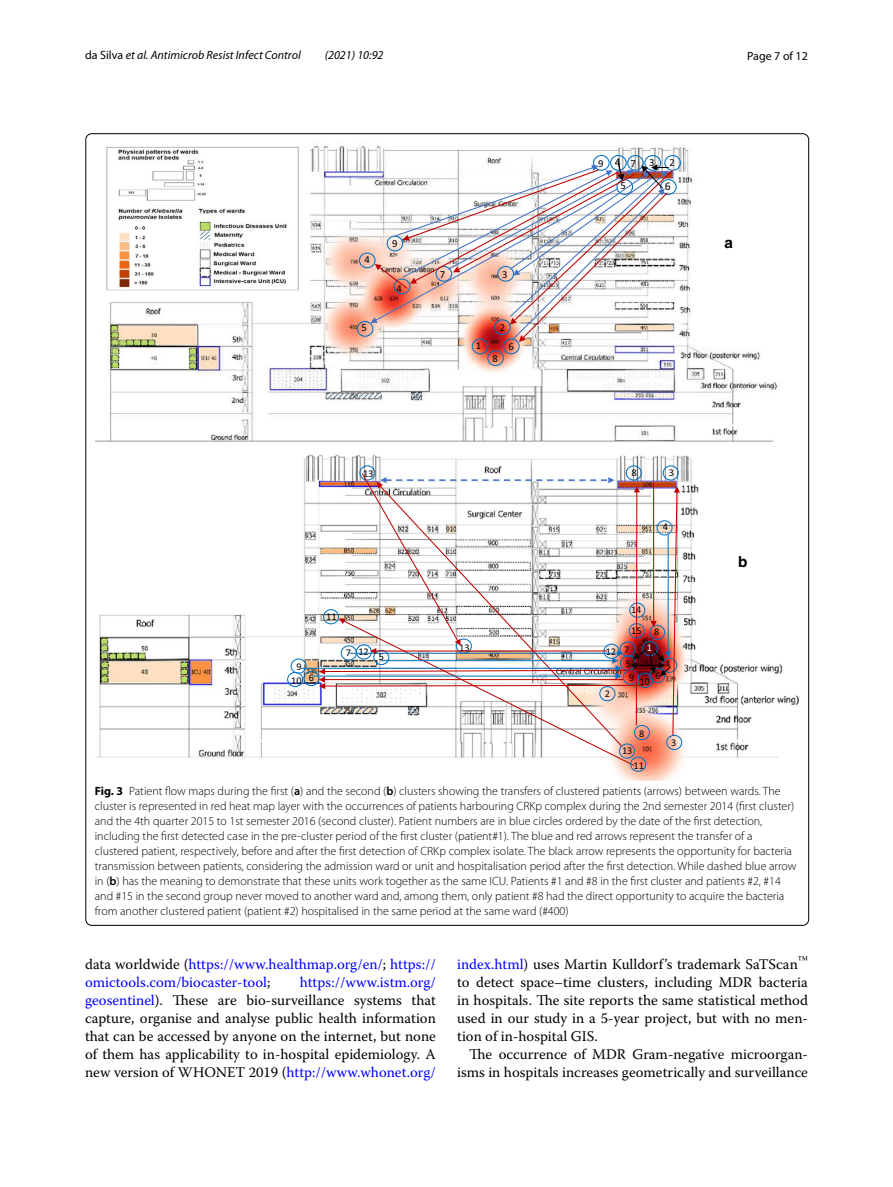
<style>
.page{position:relative;width:893px;height:1187px;background:#fff}
.page>*{position:absolute;margin:0;border:0;box-sizing:border-box;transform-origin:0 0}
.t1{font:700 15.3px "Helvetica";color:#000}
.t2{font:14.7px/18px "Warnock Pro";color:#000;text-align:justify}
.t3{font:14.7px/18px "Warnock Pro";color:#00f}
.t4{font:300 12px/15px "Myriad Pro";color:#000}
.t5{font:italic 12px "Myriad Pro";color:#000}
.t6{font:12px "Myriad Pro";color:#000}
.t7{font:11.7px "Calibri";color:#000}
.t8{font:10.65px "Calibri";color:#000}
.t9{font:10.35px/21.5px "Calibri";letter-spacing:-.005em;color:#000}
.t10{font:10.35px "Calibri";color:#fff}
.s1{font-style:normal}
.s2{font-size:11.7px}
.s3{font-weight:700}
.s4{font-weight:600}
.s5{color:#000}
.s6{color:#00f}
</style>
<div class="page">
<img style="left:96px;top:146px;width:702px;height:634px">
<svg style="left:356px;top:154px;width:325px;height:212px"></svg>
<img style="left:370px;top:160px;width:304px;height:182px">
<svg style="left:359px;top:465px;width:320px;height:7px"></svg>
<svg style="left:287px;top:472px;width:396px;height:300px"></svg>
<p class="t5" style="left:85px;top:48px;width:217px"><span class="s1">da Silva</span> et al. Antimicrob Resist Infect Control</p>
<p class="t5" style="left:325px;top:48px;width:60px">(2021) 10:92</p>
<p class="t6" style="left:747px;top:48px;width:62px">Page 7 of 12</p>
<p class="t8" style="left:598px;top:156px;width:24px">9 <span class="s2">4</span></p>
<p class="t8" style="left:630px;top:156px;width:7px">7</p>
<p class="t8" style="left:669px;top:156px;width:7px">2</p>
<p class="t8" style="left:649px;top:156px;width:7px">3</p>
<p class="t8" style="left:364px;top:253px;width:7px">4</p>
<p class="t8" style="left:361px;top:321px;width:7px">5</p>
<p class="t8" style="left:392px;top:237px;width:7px">9</p>
<p class="t8" style="left:397px;top:281px;width:7px">4</p>
<p class="t8" style="left:440px;top:267px;width:7px">7</p>
<p class="t8" style="left:502px;top:267px;width:7px">3</p>
<p class="t8" style="left:476px;top:338px;width:7px">1</p>
<p class="t8" style="left:500px;top:320px;width:7px">2</p>
<p class="t8" style="left:492px;top:351px;width:7px">8</p>
<p class="t8" style="left:508px;top:340px;width:7px">6</p>
<p class="t9" style="left:363px;top:463px;width:12px">13</p>
<p class="t9" style="left:297px;top:655px;width:7px">9</p>
<p class="t9" style="left:291px;top:669px;width:12px">10</p>
<p class="t9" style="left:309px;top:666px;width:7px">6</p>
<p class="t9" style="left:326px;top:606px;width:12px">11</p>
<p class="t9" style="left:346px;top:641px;width:24px">7 12</p>
<p class="t9" style="left:379px;top:645px;width:7px">5</p>
<p class="t9" style="left:459px;top:636px;width:12px">13</p>
<p class="t8" style="left:620px;top:178px;width:7px">5</p>
<p class="t7" style="left:665px;top:178px;width:7px">6</p>
<p class="t1" style="left:725px;top:233px;width:10px">a</p>
<p class="t9" style="left:631px;top:462px;width:7px">8</p>
<p class="t9" style="left:669px;top:461px;width:7px">3</p>
<p class="t9" style="left:663px;top:515px;width:7px">4</p>
<p class="t9" style="left:606px;top:641px;width:12px">12</p>
<p class="t9" style="left:605px;top:683px;width:7px">2</p>
<p class="t9" style="left:631px;top:598px;width:12px">14<br>15</p>
<p class="t9" style="left:654px;top:620px;width:7px">8</p>
<p class="t10" style="left:647px;top:641px;width:7px">1</p>
<p class="t9" style="left:639px;top:670px;width:12px">10</p>
<p class="t9" style="left:624px;top:638px;width:7px">7</p>
<p class="t9" style="left:665px;top:653px;width:7px">4</p>
<p class="t9" style="left:626px;top:653px;width:7px">5</p>
<p class="t9" style="left:655px;top:664px;width:7px">6</p>
<p class="t9" style="left:629px;top:666px;width:7px">9</p>
<p class="t9" style="left:639px;top:722px;width:7px">8</p>
<p class="t9" style="left:622px;top:739px;width:12px">13</p>
<p class="t9" style="left:634px;top:754px;width:12px">11</p>
<p class="t9" style="left:671px;top:731px;width:7px">3</p>
<p class="t1" style="left:738px;top:552px;width:11px">b</p>
<p class="t4" style="left:95px;top:783px;width:703px"><span class="s3">Fig. 3</span> Patient flow maps during the first (<span class="s4">a</span>) and the second (<span class="s4">b</span>) clusters showing the transfers of clustered patients (arrows) between wards. The cluster is represented in red heat map layer with the occurrences of patients harbouring CRKp complex during the 2nd semester 2014 (first cluster) and the 4th quarter 2015 to 1st semester 2016 (second cluster). Patient numbers are in blue circles ordered by the date of the first detection, including the first detected case in the pre-cluster period of the first cluster (patient#1). The blue and red arrows represent the transfer of a clustered patient, respectively, before and after the first detection of CRKp complex isolate. The black arrow represents the opportunity for bacteria transmission between patients, considering the admission ward or unit and hospitalisation period after the first detection. While dashed blue arrow in (<span class="s4">b</span>) has the meaning to demonstrate that these units work together as the same ICU. Patients #1 and #8 in the first cluster and patients #2, #14 and #15 in the second group never moved to another ward and, among them, only patient #8 had the direct opportunity to acquire the bacteria from another clustered patient (patient #2) hospitalised in the same period at the same ward (#400)</p>
<p class="t3" style="left:85px;top:954px;width:352px"><span class="s5">data worldwide (</span>https://www.healthmap.org/en/<span class="s5">;</span> https:// omictools.com/biocaster-tool<span class="s5">;</span></p>
<p class="t2" style="left:85px;top:972px;width:352px;text-indent:215px"><span class="s6">https://www.istm.org/ geosentinel</span>). These are bio-surveillance systems that capture, organise and analyse public health information that can be accessed by anyone on the internet, but none of them has applicability to in-hospital epidemiology. A new version of WHONET 2019 (<span class="s6">http://www.whonet.org/</span></p>
<p class="t2" style="left:457px;top:954px;width:352px"><span class="s6">index.html</span>) uses Martin Kulldorf’s trademark SaTScan<sup>™ </sup>to detect space–time clusters, including MDR bacteria in hospitals. The site reports the same statistical method used in our study in a 5-year project, but with no men&shy;tion of in-hospital GIS.</p>
<p class="t2" style="left:457px;top:1044px;width:352px;text-align:right">The occurrence of MDR Gram-negative microorgan&shy;isms in hospitals increases geometrically and surveillance</p>
</div>
